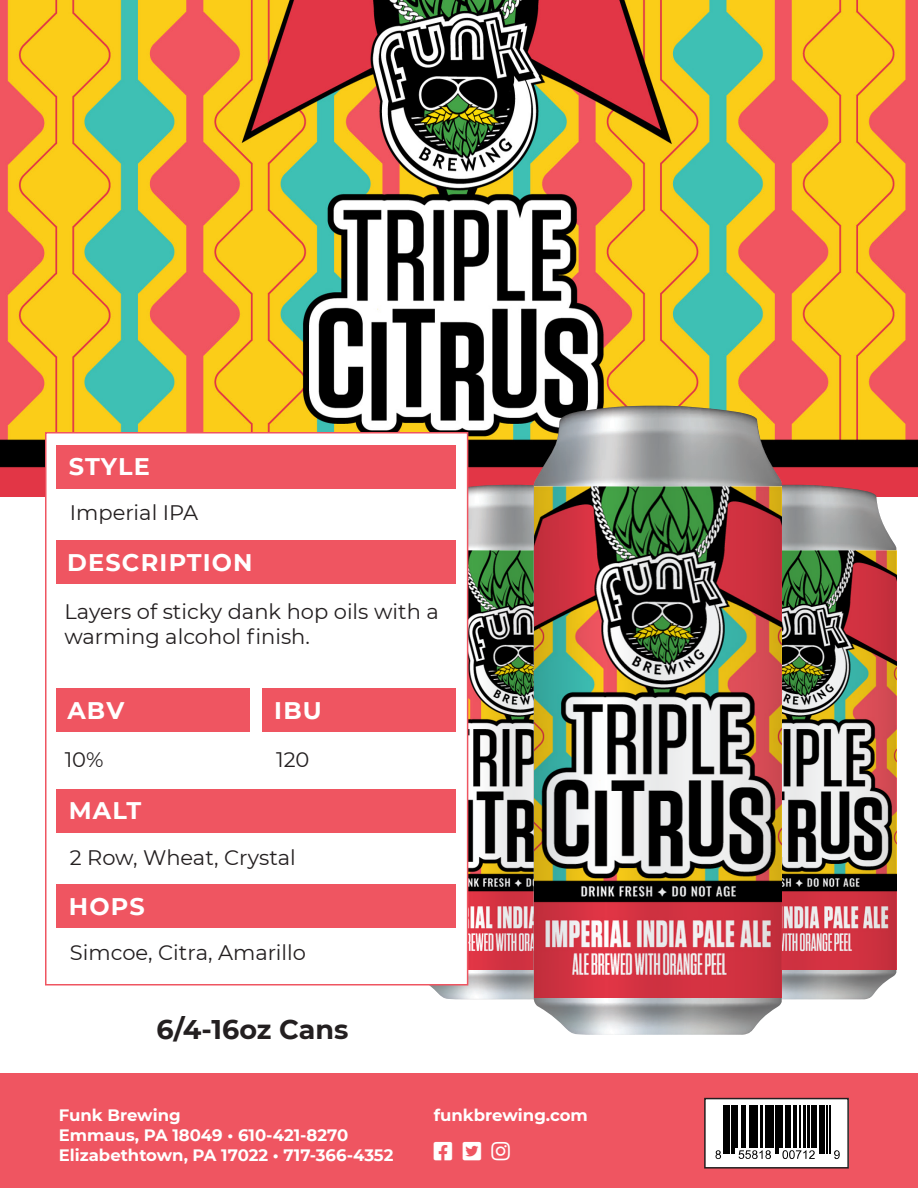
<style>
.page{position:relative;width:918px;height:1188px;background:#fff}
.page>*{position:absolute;margin:0;border:0;box-sizing:border-box;transform-origin:0 0}
.t1{font:700 27px "Montserrat";color:#231f20}
.t2{font:700 24px "Montserrat";letter-spacing:.05em;color:#fff}
.t3{font:21px/25.2px "Montserrat";color:#231f20}
.t4{font:700 16.5px "Montserrat";color:#fff}
</style>
<div class="page">
<div style="left:0;top:1074px;width:918px;height:114px;background:#ef5561"></div>
<img style="left:0;top:0;width:918px;height:497px">
<img style="left:782px;top:485px;width:114px;height:514px">
<img style="left:782px;top:551px;width:114px;height:418px">
<img style="left:430px;top:485px;width:104px;height:514px">
<img style="left:468px;top:551px;width:66px;height:418px">
<img style="left:534px;top:406px;width:248px;height:629px">
<img style="left:534px;top:486px;width:248px;height:512px">
<svg style="left:707px;top:1101px;width:139px;height:65px;background:#d2d2d2"></svg>
<div style="left:704px;top:1098px;width:145px;height:71px;border:2px solid #231f20"></div>
<div style="left:45px;top:432px;width:423px;height:554px;background:#fff;border:2px solid #ef5561"></div>
<div style="left:57px;top:445px;width:399px;height:43px;background:#ef5561"></div>
<div style="left:57px;top:540px;width:399px;height:44px;background:#ef5561"></div>
<div style="left:57px;top:688px;width:193px;height:44px;background:#ef5561"></div>
<div style="left:262px;top:688px;width:194px;height:44px;background:#ef5561"></div>
<div style="left:57px;top:789px;width:399px;height:44px;background:#ef5561"></div>
<div style="left:57px;top:885px;width:399px;height:43px;background:#ef5561"></div>
<hr style="left:723px;top:1105px;width:1px;height:49px;background:#000">
<hr style="left:726px;top:1105px;width:1px;height:49px;background:#000">
<hr style="left:728px;top:1105px;width:2px;height:49px;background:#000">
<hr style="left:731px;top:1105px;width:4px;height:49px;background:#000">
<hr style="left:736px;top:1105px;width:2px;height:43px;background:#000">
<hr style="left:741px;top:1105px;width:1px;height:43px;background:#000">
<hr style="left:744px;top:1105px;width:2px;height:43px;background:#000">
<hr style="left:749px;top:1105px;width:1px;height:43px;background:#000">
<hr style="left:751px;top:1105px;width:3px;height:43px;background:#000">
<hr style="left:755px;top:1105px;width:3px;height:43px;background:#000">
<hr style="left:760px;top:1105px;width:3px;height:43px;background:#000">
<hr style="left:765px;top:1105px;width:1px;height:43px;background:#000">
<hr style="left:767px;top:1105px;width:2px;height:43px;background:#000">
<hr style="left:770px;top:1105px;width:4px;height:43px;background:#000">
<hr style="left:775px;top:1105px;width:1px;height:49px;background:#000">
<hr style="left:777px;top:1105px;width:1px;height:49px;background:#000">
<hr style="left:780px;top:1105px;width:3px;height:43px;background:#000">
<hr style="left:785px;top:1105px;width:1px;height:43px;background:#000">
<hr style="left:787px;top:1105px;width:4px;height:43px;background:#000">
<hr style="left:793px;top:1105px;width:1px;height:43px;background:#000">
<hr style="left:795px;top:1105px;width:1px;height:43px;background:#000">
<hr style="left:800px;top:1105px;width:1px;height:43px;background:#000">
<hr style="left:803px;top:1105px;width:3px;height:43px;background:#000">
<hr style="left:808px;top:1105px;width:2px;height:43px;background:#000">
<hr style="left:811px;top:1105px;width:2px;height:43px;background:#000">
<hr style="left:814px;top:1105px;width:3px;height:43px;background:#000">
<hr style="left:819px;top:1105px;width:3px;height:49px;background:#000">
<hr style="left:823px;top:1105px;width:2px;height:49px;background:#000">
<hr style="left:827px;top:1105px;width:1px;height:49px;background:#000">
<hr style="left:829px;top:1105px;width:1px;height:49px;background:#000">
<svg style="left:716px;top:1150px;width:5px;height:9px"></svg>
<svg style="left:739px;top:1150px;width:32px;height:9px"></svg>
<svg style="left:782px;top:1150px;width:33px;height:9px"></svg>
<svg style="left:834px;top:1150px;width:6px;height:9px"></svg>
<p class="t2" style="left:69px;top:449px;width:83px">STYLE</p>
<p class="t3" style="left:70px;top:500px;width:130px">Imperial IPA</p>
<p class="t2" style="left:67px;top:545px;width:187px">DESCRIPTION</p>
<p class="t3" style="left:64px;top:598px;width:376px">Layers of sticky dank hop oils with a warming alcohol finish.</p>
<p class="t2" style="left:67px;top:693px;width:58px">ABV</p>
<p class="t3" style="left:65px;top:746px;width:40px">10%</p>
<p class="t2" style="left:274px;top:693px;width:49px">IBU</p>
<p class="t3" style="left:276px;top:746px;width:35px">120</p>
<p class="t2" style="left:69px;top:793px;width:74px">MALT</p>
<p class="t3" style="left:70px;top:844px;width:228px">2 Row, Wheat, Crystal</p>
<p class="t2" style="left:69px;top:889px;width:78px">HOPS</p>
<p class="t3" style="left:70px;top:939px;width:238px">Simcoe, Citra, Amarillo</p>
<p class="t1" style="left:156px;top:1010px;width:194px">6/4-16oz Cans</p>
<p class="t4" style="left:59px;top:1103px;width:123px">Funk Brewing</p>
<p class="t4" style="left:59px;top:1123px;width:291px">Emmaus, PA 18049 • 610-421-8270</p>
<p class="t4" style="left:59px;top:1143px;width:336px">Elizabethtown, PA 17022 • 717-366-4352</p>
<p class="t4" style="left:434px;top:1103px;width:156px">funkbrewing.com</p>
</div>
